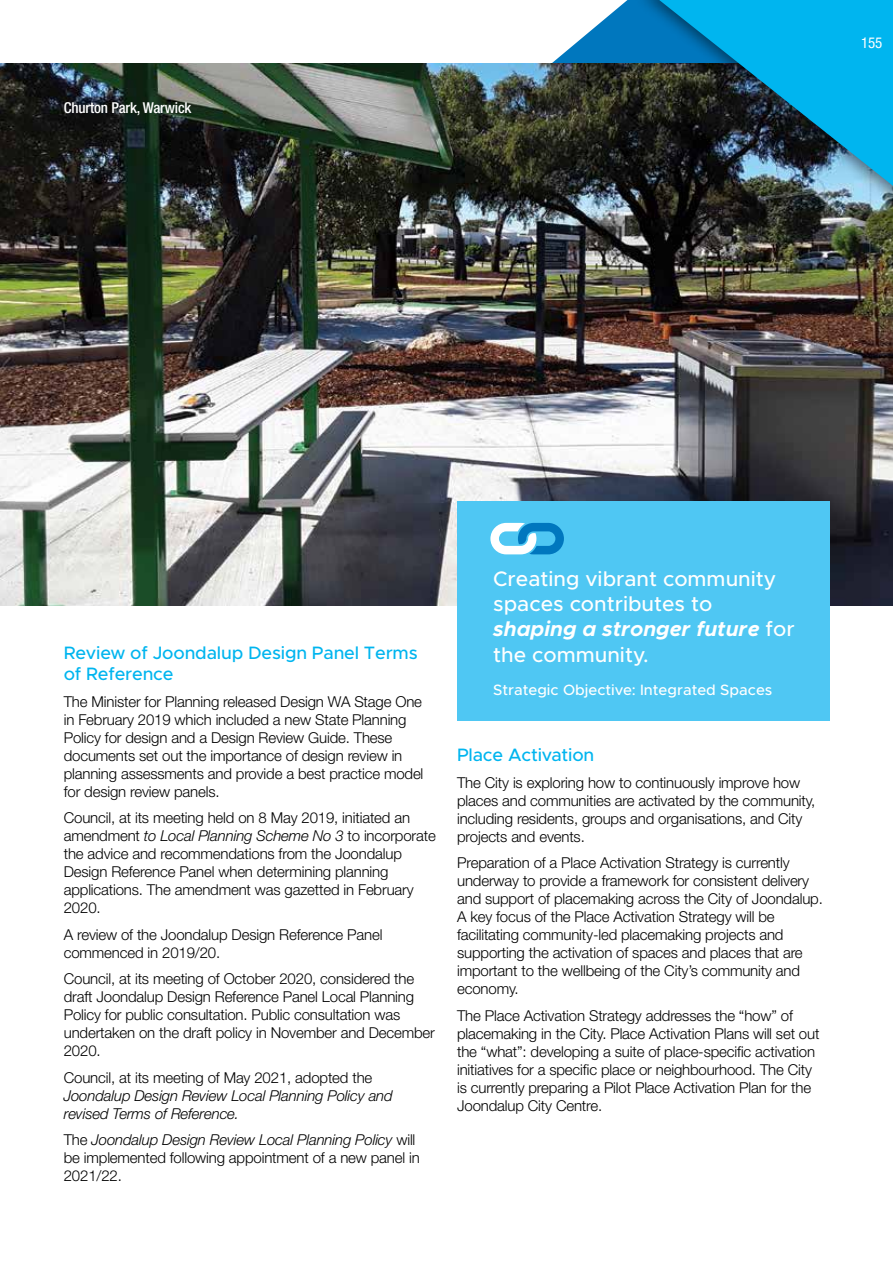
<style>
.page{position:relative;width:893px;height:1263px;background:#fff}
.page>*{position:absolute;margin:0;border:0;box-sizing:border-box;transform-origin:0 0}
.t1{font:500 21px/25.2px "Metropolis";color:#fff}
.t2{font:500 18px/21px "Metropolis";letter-spacing:-.01em;color:#00b5ef}
.t3{font:300 15px/18px "Helvetica Neue LT Std";letter-spacing:-.01em;color:#000}
.t4{font:italic 300 15px/18px "Helvetica Neue LT Std";letter-spacing:-.01em;color:#000}
.t5{font:500 15px "Metropolis";color:#fff}
.t6{font:500 condensed 15px "Helvetica Neue LT Std";letter-spacing:-.01em;color:#fff}
.t7{font:condensed 15px "Helvetica Neue LT Std";color:#fff}
.s1{font-style:italic}
.s2{font-weight:700;font-style:italic}
</style>
<div class="page">
<svg style="left:393px;top:0;width:238px;height:64px"></svg>
<img style="left:0;top:64px;width:893px;height:542px">
<div style="left:631px;top:0;width:262px;height:214px;background:#000;opacity:.5"></div>
<svg style="left:659px;top:0;width:234px;height:186px;background:#167698"></svg>
<div style="left:850px;top:0;width:43px;height:64px;background:#00b5ef"></div>
<div style="left:457px;top:501px;width:372px;height:220px;background:#4fc7f3"></div>
<svg style="left:490px;top:523px;width:74px;height:31px"></svg>
<p class="t6" style="left:64px;top:98px;width:129px">Churton Park, Warwick</p>
<p class="t7" style="left:861px;top:34px;width:23px">155</p>
<p class="t2" style="left:64px;top:642px;width:355px">Review of Joondalup Design Panel Terms of Reference</p>
<p class="t3" style="left:64px;top:692px;width:361px">The Minister for Planning released Design WA Stage One in February 2019 which included a new State Planning Policy for design and a Design Review Guide. These documents set out the importance of design review in planning assessments and provide a best practice model for design review panels.</p>
<p class="t3" style="left:64px;top:809px;width:374px">Council, at its meeting held on 8 May 2019, initiated an amendment <span class="s1">to Local Planning Scheme No 3</span> to incorporate the advice and recommendations from the Joondalup Design Reference Panel when determining planning applications. The amendment was gazetted in February 2020.</p>
<p class="t3" style="left:64px;top:925px;width:320px">A review of the Joondalup Design Reference Panel commenced in 2019/20.</p>
<p class="t3" style="left:64px;top:970px;width:373px">Council, at its meeting of October 2020, considered the draft Joondalup Design Reference Panel Local Planning Policy for public consultation. Public consultation was undertaken on the draft policy in November and December 2020.</p>
<p class="t3" style="left:64px;top:1068px;width:310px">Council, at its meeting of May 2021, adopted the</p>
<p class="t4" style="left:64px;top:1086px;width:331px">Joondalup Design Review Local Planning Policy and revised Terms of Reference.</p>
<p class="t3" style="left:64px;top:1131px;width:358px">The <span class="s1">Joondalup Design Review Local Planning Policy</span> will be implemented following appointment of a new panel in<br>2021/22.</p>
<h1 class="t1" style="left:493px;top:566px;width:303px">Creating vibrant community spaces contributes to <span class="s2">shaping a stronger future</span> for the community.</h1>
<p class="t5" style="left:493px;top:680px;width:281px">Strategic Objective: Integrated Spaces</p>
<p class="t2" style="left:457px;top:745px;width:139px">Place Activation</p>
<p class="t3" style="left:457px;top:773px;width:360px">The City is exploring how to continuously improve how places and communities are activated by the community, including residents, groups and organisations, and City projects and events.</p>
<p class="t3" style="left:457px;top:854px;width:367px">Preparation of a Place Activation Strategy is currently underway to provide a framework for consistent delivery and support of placemaking across the City of Joondalup.<br>A key focus of the Place Activation Strategy will be facilitating community-led placemaking projects and supporting the activation of spaces and places that are important to the wellbeing of the City’s community and economy.</p>
<p class="t3" style="left:457px;top:1006px;width:364px">The Place Activation Strategy addresses the “how” of placemaking in the City. Place Activation Plans will set out the “what”: developing a suite of place-specific activation initiatives for a specific place or neighbourhood. The City is currently preparing a Pilot Place Activation Plan for the Joondalup City Centre.</p>
</div>
